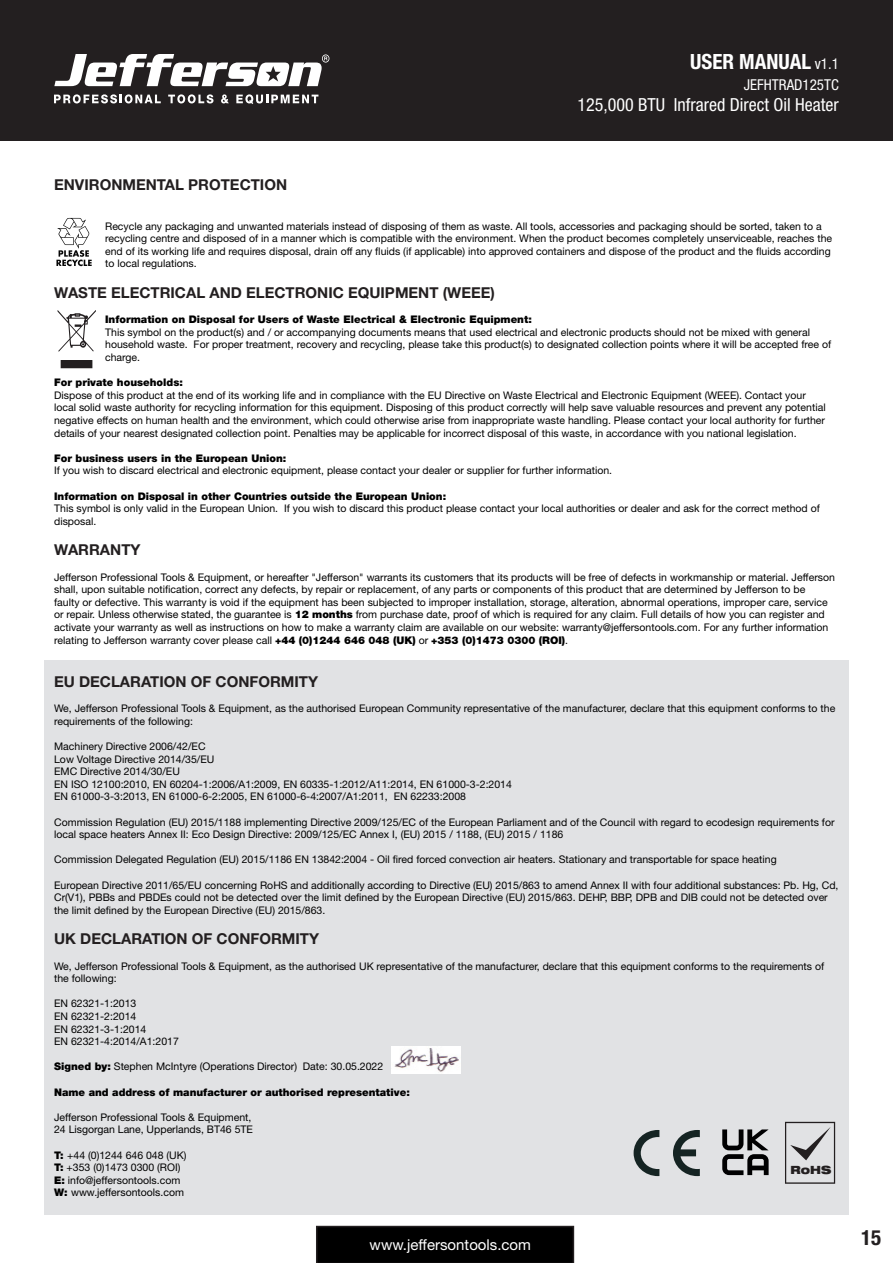
<style>
.page{position:relative;width:893px;height:1263px;background:#fff}
.page>*{position:absolute;margin:0;border:0;box-sizing:border-box;transform-origin:0 0}
.t1{font:700 condensed 21px "Helvetica Neue LT Std";color:#fff}
.t2{font:700 condensed 21px "Helvetica Neue LT Std";color:#231f20}
.t3{font:condensed 18px "Helvetica Neue LT Std";color:#fff}
.Heading_1{font:700 15px "Helvetica Neue LT Std";color:#231f20}
.t4{font:15px "Helvetica Neue LT Std";color:#fff}
.t5{font:condensed 15px "Helvetica Neue LT Std";color:#fff}
.t6{font:900 expanded 11.4px "Helvetica Neue LT Std";color:#231f20;scale:.94 1}
.t7{font:10.5px/12.6px "Helvetica Neue LT Std";color:#000}
.t8{font:900 10.5px "Helvetica Neue LT Std";color:#000}
.s1{font-weight:400;font-size:15px}
.s2{font-weight:900}
</style>
<div class="page">
<div style="left:0;top:0;width:893px;height:141px;background:#231f20"></div>
<svg style="left:316px;top:1226px;width:258px;height:37px;background:#010101"></svg>
<svg style="left:54px;top:94px;width:107px;height:9px"></svg>
<svg style="left:168px;top:94px;width:45px;height:9px"></svg>
<svg style="left:221px;top:94px;width:8px;height:9px"></svg>
<svg style="left:236px;top:94px;width:82px;height:10px"></svg>
<svg style="left:54px;top:54px;width:275px;height:32px"></svg>
<div style="left:44px;top:660px;width:805px;height:555px;background:#e1e2e4"></div>
<svg style="left:56px;top:218px;width:36px;height:48px"></svg>
<svg style="left:61px;top:360px;width:31px;height:8px"></svg>
<svg style="left:58px;top:310px;width:38px;height:42px"></svg>
<svg style="left:634px;top:1130px;width:25px;height:46px"></svg>
<svg style="left:673px;top:1130px;width:27px;height:46px"></svg>
<svg style="left:722px;top:1129px;width:47px;height:46px"></svg>
<img style="left:391px;top:1046px;width:70px;height:28px">
<svg style="left:785px;top:1122px;width:50px;height:62px"></svg>
<h1 class="t1" style="left:690px;top:49px;width:150px">USER MANUAL <span class="s1">v1.1</span></h1>
<h3 class="t5" style="left:744px;top:76px;width:96px">JEFHTRAD125TC</h3>
<h2 class="t3" style="left:578px;top:94px;width:263px">125,000 BTU Infrared Direct Oil Heater</h2>
<p class="Heading_1" style="left:54px;top:175px;width:235px">ENVIRONMENTAL PROTECTION</p>
<p class="t7" style="left:105px;top:219px;width:729px">Recycle any packaging and unwanted materials instead of disposing of them as waste. All tools, accessories and packaging should be sorted, taken to a recycling centre and disposed of in a manner which is compatible with the environment. When the product becomes completely unserviceable, reaches the end of its working life and requires disposal, drain off any fluids (if applicable) into approved containers and dispose of the product and the fluids according to local regulations.</p>
<p class="Heading_1" style="left:54px;top:283px;width:442px">WASTE ELECTRICAL AND ELECTRONIC EQUIPMENT (WEEE)</p>
<p class="t8" style="left:105px;top:313px;width:428px">Information on Disposal for Users of Waste Electrical &amp; Electronic Equipment:</p>
<p class="t7" style="left:105px;top:326px;width:727px">This symbol on the product(s) and / or accompanying documents means that used electrical and electronic products should not be mixed with general household waste. For proper treatment, recovery and recycling, please take this product(s) to designated collection points where it will be accepted free of charge.</p>
<p class="t8" style="left:54px;top:376px;width:130px">For private households:</p>
<p class="t7" style="left:54px;top:389px;width:773px">Dispose of this product at the end of its working life and in compliance with the EU Directive on Waste Electrical and Electronic Equipment (WEEE). Contact your local solid waste authority for recycling information for this equipment. Disposing of this product correctly will help save valuable resources and prevent any potential negative effects on human health and the environment, which could otherwise arise from inappropriate waste handling. Please contact your local authority for further details of your nearest designated collection point. Penalties may be applicable for incorrect disposal of this waste, in accordance with you national legislation.</p>
<p class="t8" style="left:54px;top:452px;width:234px">For business users in the European Union:</p>
<p class="t7" style="left:54px;top:464px;width:559px">If you wish to discard electrical and electronic equipment, please contact your dealer or supplier for further information.</p>
<p class="t8" style="left:54px;top:490px;width:394px">Information on Disposal in other Countries outside the European Union:</p>
<p class="t7" style="left:54px;top:502px;width:767px">This symbol is only valid in the European Union. If you wish to discard this product please contact your local authorities or dealer and ask for the correct method of disposal.</p>
<p class="Heading_1" style="left:54px;top:541px;width:88px">WARRANTY</p>
<p class="t7" style="left:54px;top:570px;width:782px">Jefferson Professional Tools &amp; Equipment, or hereafter "Jefferson" warrants its customers that its products will be free of defects in workmanship or material. Jefferson shall, upon suitable notification, correct any defects, by repair or replacement, of any parts or components of this product that are determined by Jefferson to be<br>faulty or defective. This warranty is void if the equipment has been subjected to improper installation, storage, alteration, abnormal operations, improper care, service or repair. Unless otherwise stated, the guarantee is <span class="s2">12 months</span> from purchase date, proof of which is required for any claim. Full details of how you can register and activate your warranty as well as instructions on how to make a warranty claim are available on our website: warranty@jeffersontools.com. For any further information relating to Jefferson warranty cover please call <span class="s2">+44 (0)1244 646 048 (UK)</span> or <span class="s2">+353 (0)1473 0300 (ROI)</span>.</p>
<p class="Heading_1" style="left:54px;top:672px;width:265px">EU DECLARATION OF CONFORMITY</p>
<p class="t7" style="left:54px;top:702px;width:783px">We, Jefferson Professional Tools &amp; Equipment, as the authorised European Community representative of the manufacturer, declare that this equipment conforms to the requirements of the following:</p>
<p class="t7" style="left:54px;top:740px;width:153px">Machinery Directive 2006/42/EC</p>
<p class="t7" style="left:54px;top:752px;width:162px">Low Voltage Directive 2014/35/EU</p>
<p class="t7" style="left:54px;top:765px;width:127px">EMC Directive 2014/30/EU</p>
<p class="t7" style="left:54px;top:777px;width:459px">EN ISO 12100:2010, EN 60204-1:2006/A1:2009, EN 60335-1:2012/A11:2014, EN 61000-3-2:2014</p>
<p class="t7" style="left:54px;top:790px;width:413px">EN 61000-3-3:2013, EN 61000-6-2:2005, EN 61000-6-4:2007/A1:2011, EN 62233:2008</p>
<p class="t7" style="left:54px;top:815px;width:782px">Commission Regulation (EU) 2015/1188 implementing Directive 2009/125/EC of the European Parliament and of the Council with regard to ecodesign requirements for local space heaters Annex II: Eco Design Directive: 2009/125/EC Annex I, (EU) 2015 / 1188, (EU) 2015 / 1186</p>
<p class="t7" style="left:54px;top:853px;width:724px">Commission Delegated Regulation (EU) 2015/1186 EN 13842:2004 - Oil fired forced convection air heaters. Stationary and transportable for space heating</p>
<p class="t7" style="left:54px;top:878px;width:786px">European Directive 2011/65/EU concerning RoHS and additionally according to Directive (EU) 2015/863 to amend Annex II with four additional substances: Pb. Hg, Cd,<br>Cr(V1), PBBs and PBDEs could not be detected over the limit defined by the European Directive (EU) 2015/863. DEHP, BBP, DPB and DIB could not be detected over the limit defined by the European Directive (EU) 2015/863.</p>
<p class="Heading_1" style="left:54px;top:930px;width:267px">UK DECLARATION OF CONFORMITY</p>
<p class="t7" style="left:54px;top:959px;width:772px">We, Jefferson Professional Tools &amp; Equipment, as the authorised UK representative of the manufacturer, declare that this equipment conforms to the requirements of the following:</p>
<p class="t7" style="left:54px;top:997px;width:84px">EN 62321-1:2013</p>
<p class="t7" style="left:54px;top:1010px;width:84px">EN 62321-2:2014</p>
<p class="t7" style="left:54px;top:1022px;width:94px">EN 62321-3-1:2014</p>
<p class="t7" style="left:54px;top:1035px;width:126px">EN 62321-4:2014/A1:2017</p>
<p class="t7" style="left:54px;top:1060px;width:331px"><span class="s2">Signed by:</span> Stephen McIntyre (Operations Director) Date: 30.05.2022</p>
<p class="t8" style="left:54px;top:1085px;width:357px">Name and address of manufacturer or authorised representative:</p>
<p class="t7" style="left:54px;top:1110px;width:199px">Jefferson Professional Tools &amp; Equipment,</p>
<p class="t7" style="left:54px;top:1123px;width:200px">24 Lisgorgan Lane, Upperlands, BT46 5TE</p>
<p class="t7" style="left:54px;top:1148px;width:134px"><span class="s2">T:</span> +44 (0)1244 646 048 (UK)</p>
<p class="t7" style="left:54px;top:1161px;width:128px"><span class="s2">T:</span> +353 (0)1473 0300 (ROI)</p>
<p class="t7" style="left:54px;top:1173px;width:128px"><span class="s2">E:</span> info@jeffersontools.com</p>
<p class="t7" style="left:54px;top:1186px;width:131px"><span class="s2">W:</span> www.jeffersontools.com</p>
<p class="t6" style="left:791px;top:1163px;width:45px">RoHS</p>
<h3 class="t4" style="left:370px;top:1235px;width:163px">www.jeffersontools.com</h3>
<h1 class="t2" style="left:861px;top:1225px;width:22px">15</h1>
</div>
